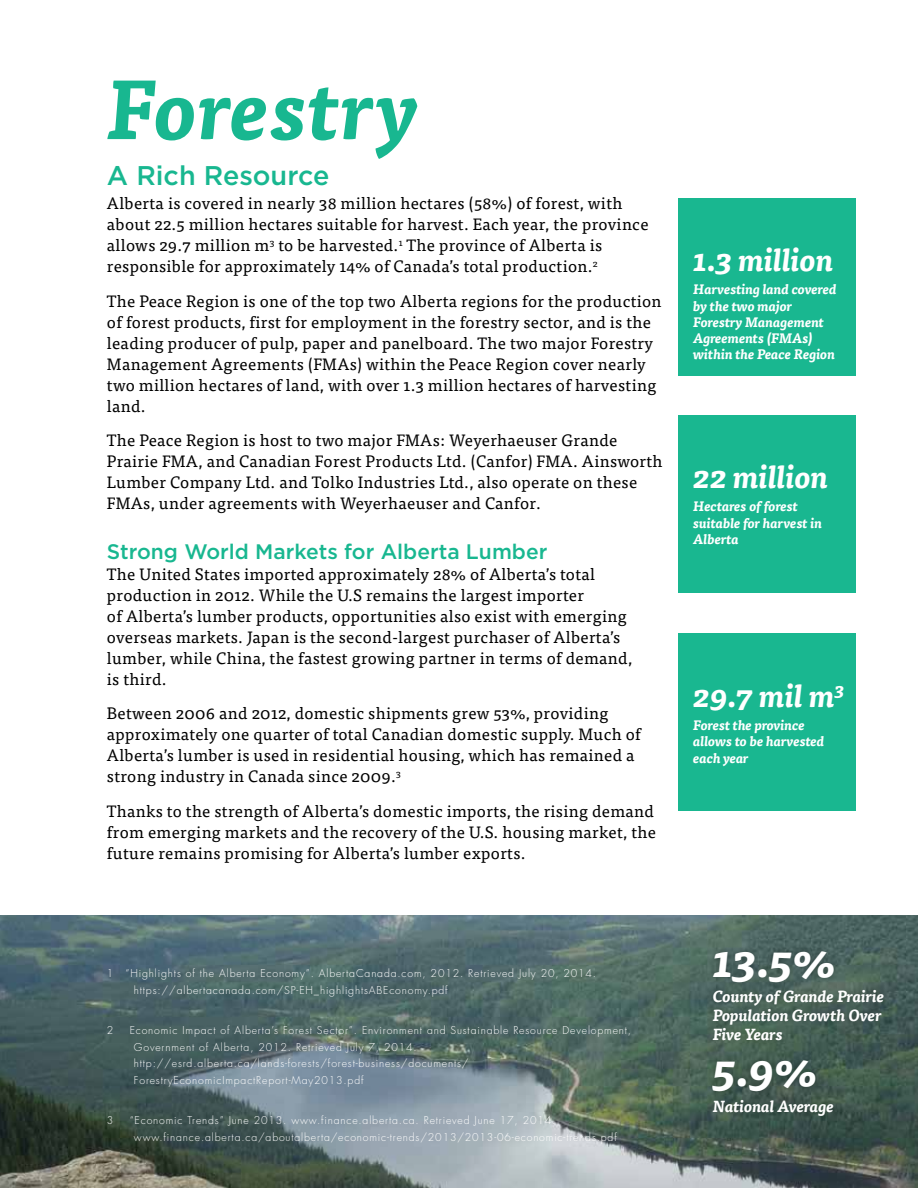
<style>
.page{position:relative;width:918px;height:1188px;background:#fff}
.page>*{position:absolute;margin:0;border:0;box-sizing:border-box;transform-origin:0 0}
.t1{font:italic 700 82.5px "Tisa Pro";letter-spacing:.02em;color:#18b790}
.t2{font:italic 700 44.85px "Tisa Pro";color:#fff}
.t3{font:italic 700 30.9px "Tisa Pro";color:#fff}
.t4{font:27px "Gotham";color:#18b790}
.t5{font:21px "Gotham";color:#18b790}
.t6{font:16.5px/21px "Tisa Pro";letter-spacing:.02em;color:#000}
.t7{font:italic 700 15.9px/19px "Tisa Pro";color:#fff}
.t8{font:italic 700 13.5px/16.2px "Tisa Pro";color:#fff}
.t9{font:300 10.5px/16.5px "Futura Std";letter-spacing:.08em;color:#fff}
</style>
<div class="page">
<img style="left:0;top:915px;width:918px;height:273px">
<div style="left:705px;top:944px;width:186px;height:179px;background:#000;opacity:.3"></div>
<div style="left:679px;top:415px;width:177px;height:177px;background:#19b790"></div>
<div style="left:679px;top:633px;width:177px;height:178px;background:#19b790"></div>
<div style="left:679px;top:198px;width:177px;height:177px;background:#19b790"></div>
<h1 class="t1" style="left:107px;top:43px;width:313px">Forestry</h1>
<h3 class="t4" style="left:107px;top:160px;width:224px">A Rich Resource</h3>
<p class="t6" style="left:107px;top:192px;width:543px">Alberta is covered in nearly 38 million hectares (58%) of forest, with about 22.5 million hectares suitable for harvest. Each year, the province allows 29.7 million m<sup>3</sup> to be harvested.<sup>1</sup> The province of Alberta is responsible for approximately 14% of Canada’s total production.<sup>2</sup></p>
<p class="t6" style="left:107px;top:289px;width:556px">The Peace Region is one of the top two Alberta regions for the production of forest products, first for employment in the forestry sector, and is the leading producer of pulp, paper and panelboard. The two major Forestry Management Agreements (FMAs) within the Peace Region cover nearly two million hectares of land, with over 1.3 million hectares of harvesting land.</p>
<p class="t6" style="left:107px;top:429px;width:557px">The Peace Region is host to two major FMAs: Weyerhaeuser Grande Prairie FMA, and Canadian Forest Products Ltd. (Canfor) FMA. Ainsworth Lumber Company Ltd. and Tolko Industries Ltd., also operate on these FMAs, under agreements with Weyerhaeuser and Canfor.</p>
<p class="t5" style="left:107px;top:539px;width:442px">Strong World Markets for Alberta Lumber</p>
<p class="t6" style="left:107px;top:562px;width:527px">The United States imported approximately 28% of Alberta’s total production in 2012. While the U.S remains the largest importer<br>of Alberta’s lumber products, opportunities also exist with emerging overseas markets. Japan is the second-largest purchaser of Alberta’s lumber, while China, the fastest growing partner in terms of demand, is third.</p>
<p class="t6" style="left:107px;top:702px;width:535px">Between 2006 and 2012, domestic shipments grew 53%, providing approximately one quarter of total Canadian domestic supply. Much of Alberta’s lumber is used in residential housing, which has remained a strong industry in Canada since 2009.<sup>3</sup></p>
<p class="t6" style="left:107px;top:799px;width:551px;text-align:justify">Thanks to the strength of Alberta’s domestic imports, the rising demand from emerging markets and the recovery of the U.S. housing market, the future remains promising for Alberta’s lumber exports.</p>
<h3 class="t3" style="left:693px;top:235px;width:142px">1.3 million</h3>
<p class="t8" style="left:693px;top:281px;width:145px">Harvesting land covered by the two major<br>Forestry Management<br>Agreements (FMAs) within the Peace Region</p>
<h3 class="t3" style="left:693px;top:452px;width:137px">22 million</h3>
<p class="t8" style="left:693px;top:498px;width:130px">Hectares of forest suitable for harvest in<br>Alberta</p>
<h3 class="t3" style="left:693px;top:671px;width:153px">29.7 mil m<sup>3</sup></h3>
<p class="t8" style="left:693px;top:716px;width:132px">Forest the province allows to be harvested each year</p>
<p class="t9" style="left:134px;top:965px;width:464px;text-indent:-27px">1 “Highlights of the Alberta Economy”. AlbertaCanada.com, 2012. Retrieved July 20, 2014. https://albertacanada.com/SP-EH_highlightsABEconomy.pdf</p>
<p class="t9" style="left:107px;top:1022px;width:8px">2</p>
<p class="t9" style="left:134px;top:1022px;width:499px;text-indent:-4px">Economic Impact of Alberta’s Forest Sector”. Environment and Sustainable Resource Development, Government of Alberta, 2012. Retrieved July 7, 2014. http://esrd.alberta.ca/lands-forests/forest-business/documents/ ForestryEconomicImpactReport-May2013.pdf</p>
<p class="t9" style="left:107px;top:1112px;width:8px">3</p>
<p class="t9" style="left:134px;top:1112px;width:484px;text-indent:-4px">“Economic Trends” June 2013. www.finance.alberta.ca. Retrieved June 17, 2014. www.finance.alberta.ca/aboutalberta/economic-trends/2013/2013-06-economic-trends.pdf</p>
<h2 class="t2" style="left:713px;top:925px;width:125px">13.5%</h2>
<p class="t7" style="left:713px;top:986px;width:173px">County of Grande Prairie<br>Population Growth Over<br>Five Years</p>
<h2 class="t2" style="left:713px;top:1034px;width:106px">5.9%</h2>
<p class="t7" style="left:713px;top:1096px;width:123px">National Average</p>
</div>
